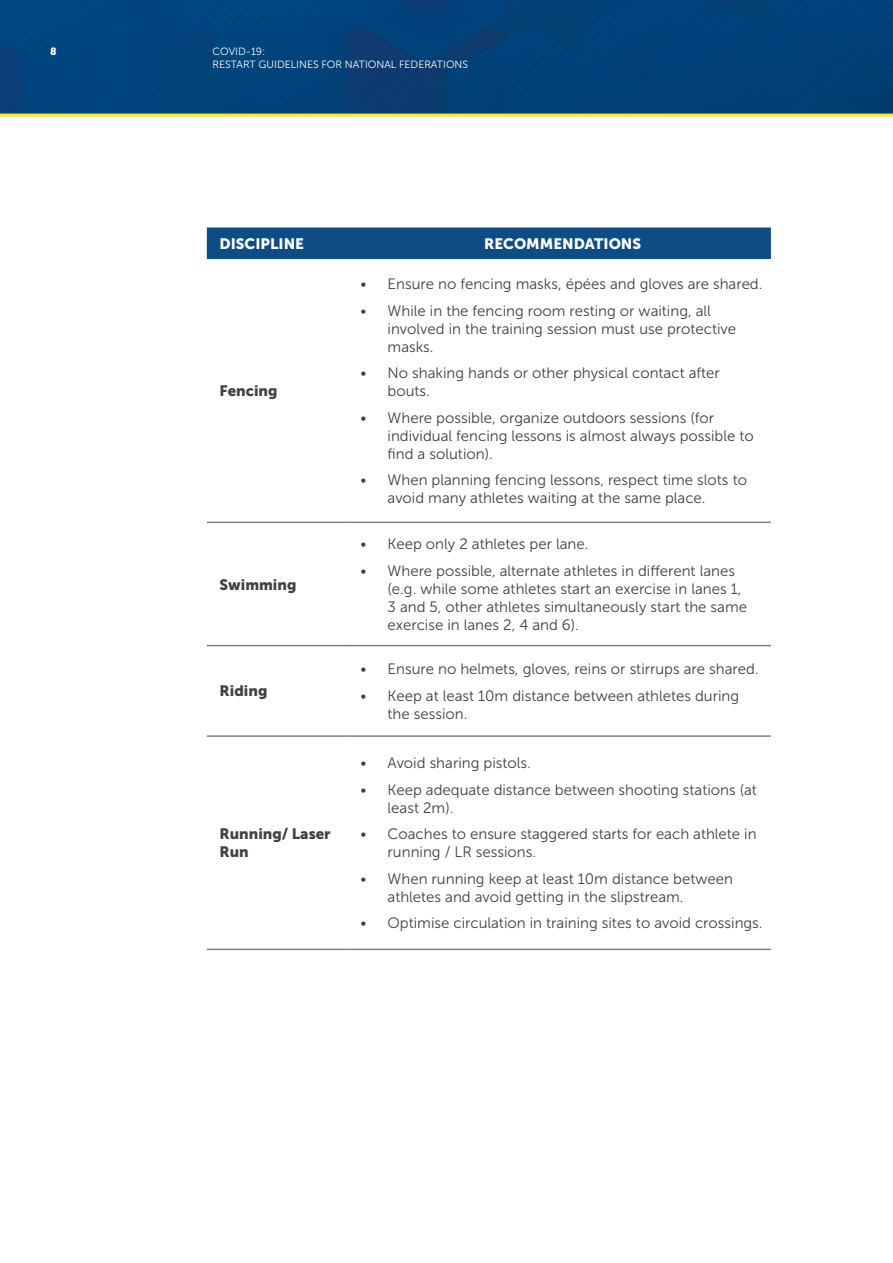
<style>
.page{position:relative;width:893px;height:1263px;background:#fff}
.page>*{position:absolute;margin:0;border:0;box-sizing:border-box;transform-origin:0 0}
.t1{font:15px/18px "Museo Sans 300";color:#414042}
.t2{font:15px/18px "Museo Sans 900";color:#414042}
.t3{font:15px "Museo Sans 900";color:#fff}
.t4{font:10.5px/12.6px "Museo Sans 300";color:#fff}
.t5{font:10.5px "Museo Sans 900";color:#fff}
</style>
<div class="page">
<img style="left:0;top:0;width:893px;height:114px">
<hr style="left:0;top:114px;width:893px;height:3px;background:#ffe32e">
<div style="left:207px;top:227px;width:564px;height:32px;background:#0f4c83"></div>
<hr style="left:207px;top:521px;width:141px;height:2px;background:#808285">
<hr style="left:348px;top:521px;width:423px;height:2px;background:#808285">
<hr style="left:207px;top:645px;width:141px;height:1px;background:#808285">
<hr style="left:348px;top:645px;width:423px;height:1px;background:#808285">
<hr style="left:207px;top:735px;width:141px;height:2px;background:#808285">
<hr style="left:348px;top:735px;width:423px;height:2px;background:#808285">
<hr style="left:207px;top:948px;width:141px;height:2px;background:#808285">
<hr style="left:348px;top:948px;width:423px;height:2px;background:#808285">
<p class="t5" style="left:50px;top:45px;width:8px">8</p>
<p class="t4" style="left:213px;top:45px;width:257px">COVID-19:<br>RESTART GUIDELINES FOR NATIONAL FEDERATIONS</p>
<p class="t3" style="left:220px;top:235px;width:86px">DISCIPLINE</p>
<p class="t3" style="left:484px;top:235px;width:158px">RECOMMENDATIONS</p>
<p class="t2" style="left:220px;top:382px;width:59px">Fencing</p>
<p class="t2" style="left:220px;top:575px;width:78px">Swimming</p>
<p class="t2" style="left:220px;top:682px;width:49px">Riding</p>
<p class="t2" style="left:220px;top:825px;width:113px">Running/ Laser<br>Run</p>
<p class="t1" style="left:361px;top:275px;width:403px">• Ensure no fencing masks, épées and gloves are shared.</p>
<p class="t1" style="left:388px;top:302px;width:350px;text-indent:-27px">• While in the fencing room resting or waiting, all involved in the training session must use protective masks.</p>
<p class="t1" style="left:388px;top:364px;width:334px;text-indent:-27px">• No shaking hands or other physical contact after bouts.</p>
<p class="t1" style="left:388px;top:409px;width:368px;text-indent:-27px">• Where possible, organize outdoors sessions (for individual fencing lessons is almost always possible to find a solution).</p>
<p class="t1" style="left:388px;top:471px;width:361px;text-indent:-27px">• When planning fencing lessons, respect time slots to avoid many athletes waiting at the same place.</p>
<p class="t1" style="left:361px;top:535px;width:229px">• Keep only 2 athletes per lane.</p>
<p class="t1" style="left:388px;top:562px;width:361px;text-indent:-27px">• Where possible, alternate athletes in different lanes (e.g. while some athletes start an exercise in lanes 1, 3 and 5, other athletes simultaneously start the same exercise in lanes 2, 4 and 6).</p>
<p class="t1" style="left:361px;top:660px;width:400px">• Ensure no helmets, gloves, reins or stirrups are shared.</p>
<p class="t1" style="left:388px;top:687px;width:353px;text-indent:-27px">• Keep at least 10m distance between athletes during the session.</p>
<p class="t1" style="left:361px;top:754px;width:172px">• Avoid sharing pistols.</p>
<p class="t1" style="left:388px;top:781px;width:371px;text-indent:-27px">• Keep adequate distance between shooting stations (at least 2m).</p>
<p class="t1" style="left:388px;top:825px;width:371px;text-indent:-27px">• Coaches to ensure staggered starts for each athlete in running / LR sessions.</p>
<p class="t1" style="left:388px;top:870px;width:347px;text-indent:-27px">• When running keep at least 10m distance between athletes and avoid getting in the slipstream.</p>
<p class="t1" style="left:361px;top:914px;width:404px">• Optimise circulation in training sites to avoid crossings.</p>
</div>
